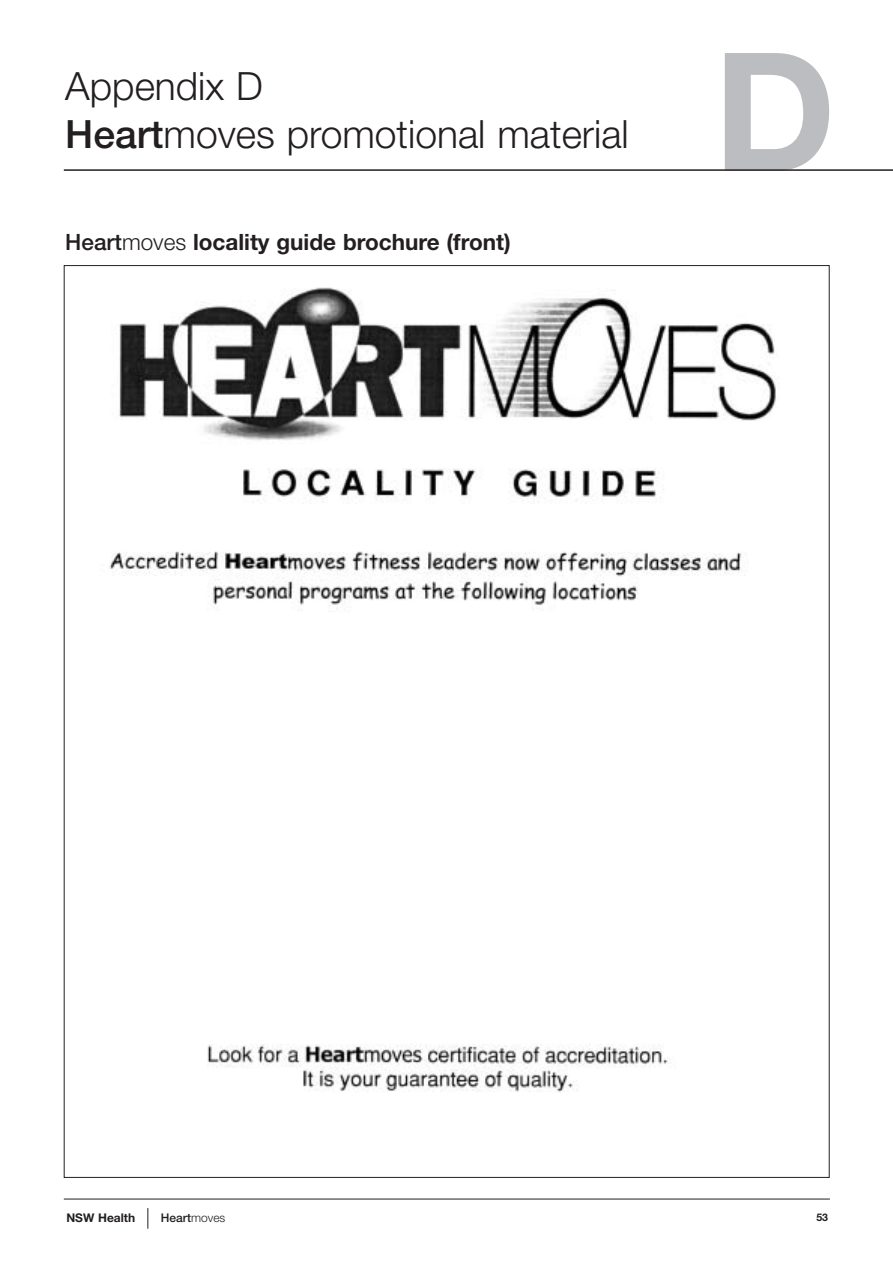
<style>
.page{position:relative;width:893px;height:1263px;background:#fff}
.page>*{position:absolute;margin:0;border:0;box-sizing:border-box;transform-origin:0 0}
.t1{font:700 165px "Helvetica Neue";color:#bbbdc0}
.t2{font:300 39px/48px "Helvetica Neue";color:#231f20}
.t3{font:700 22.5px "Helvetica Neue";color:#231f20}
.t4{font:500 12px "Helvetica Neue";color:#231f20}
.t5{font:700 12px "Helvetica Neue";color:#231f20}
.t6{font:700 10.5px "Helvetica Neue";color:#231f20}
.s1{font-weight:500}
.s2{font-weight:300}
</style>
<div class="page">
<hr style="left:64px;top:1199px;width:765px;height:1px;background:#231f20">
<svg style="left:147px;top:1208px;width:1px;height:21px"></svg>
<hr style="left:64px;top:169px;width:828px;height:2px;background:#231f20">
<img style="left:109px;top:287px;width:667px;height:805px">
<p class="t2" style="left:65px;top:66px;width:565px">Appendix D<br><span class="s1">Heart</span>moves promotional material</p>
<p class="t3" style="left:65px;top:234px;width:447px"><span class="s1">Heart</span><span class="s2">moves</span> locality guide brochure (front)</p>
<h1 class="t1" style="left:713px;top:53px;width:124px">D</h1>
<p class="t5" style="left:66px;top:1214px;width:70px">NSW Health</p>
<p class="t4" style="left:161px;top:1214px;width:66px">Heart<span class="s2">moves</span></p>
<p class="t6" style="left:816px;top:1214px;width:13px">53</p>
</div>
